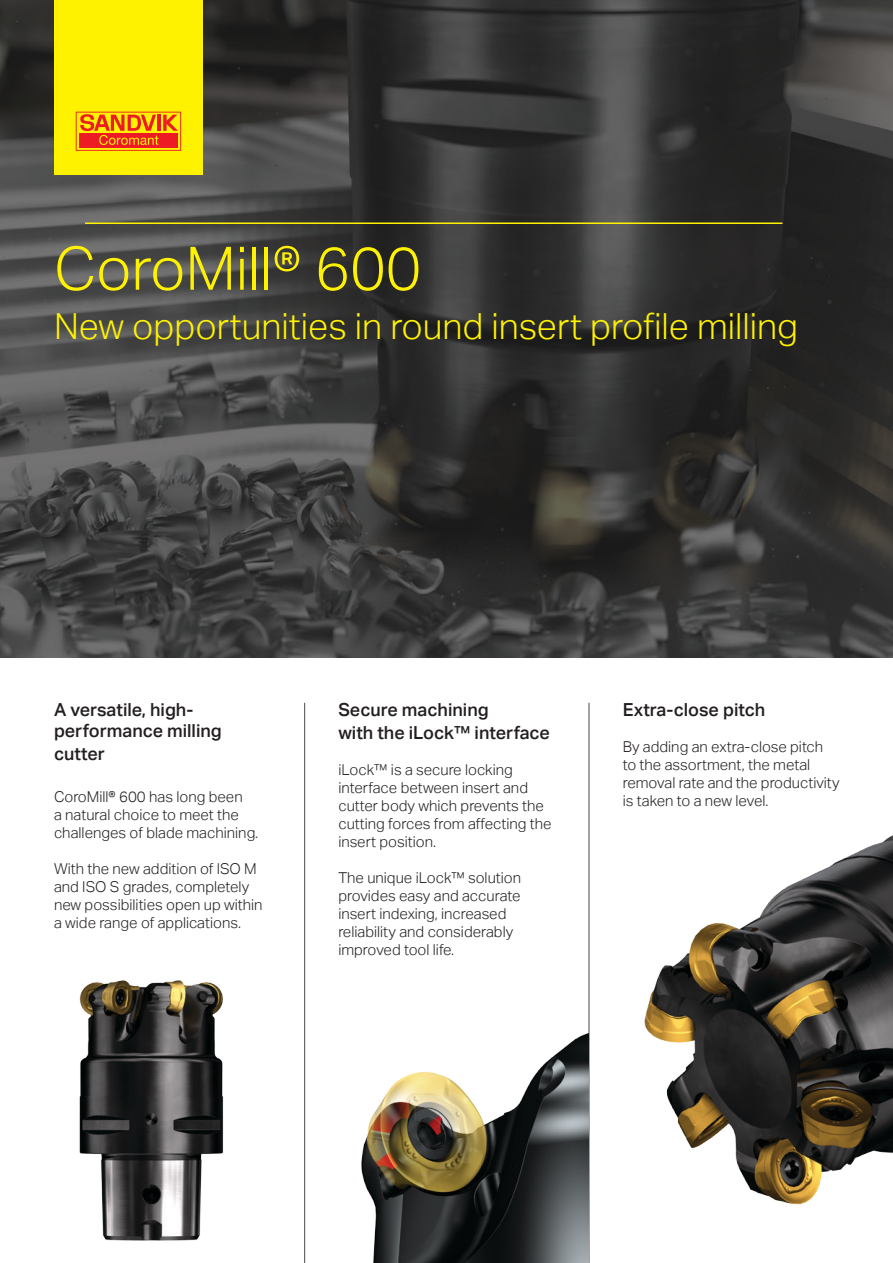
<style>
.page{position:relative;width:893px;height:1263px;background:#fff}
.page>*{position:absolute;margin:0;border:0;box-sizing:border-box;transform-origin:0 0}
.t1{font:300 60px "Aktiv Grotesk";color:#fff200}
.t2{font:300 36px "Aktiv Grotesk";color:#fff200}
.t3{font:500 18px/22.2px "Aktiv Grotesk";color:#231f20}
.t4{font:300 15px/18px "Aktiv Grotesk";color:#231f20}
</style>
<div class="page">
<img style="left:0;top:0;width:893px;height:657px">
<div style="left:54px;top:0;width:149px;height:174px;background:#fff200"></div>
<svg style="left:76px;top:112px;width:105px;height:39px"></svg>
<hr style="left:85px;top:222px;width:697px;height:2px;background:#fff200">
<img style="left:79px;top:980px;width:145px;height:261px">
<img style="left:644px;top:835px;width:249px;height:370px">
<hr style="left:304px;top:703px;width:1px;height:560px;background:#5b5c5e">
<hr style="left:588px;top:703px;width:2px;height:560px;background:#5b5c5e">
<img style="left:305px;top:1013px;width:283px;height:250px">
<h1 class="t1" style="left:54px;top:234px;width:369px">CoroMill® 600</h1>
<h2 class="t2" style="left:54px;top:305px;width:746px">New opportunities in round insert profile milling</h2>
<p class="t3" style="left:54px;top:698px;width:169px">A versatile, high&shy;performance milling cutter</p>
<p class="t4" style="left:54px;top:788px;width:206px">CoroMill® 600 has long been<br>a natural choice to meet the challenges of blade machining.</p>
<p class="t4" style="left:54px;top:860px;width:210px">With the new addition of ISO M and ISO S grades, completely new possibilities open up within a wide range of applications.</p>
<p class="t3" style="left:338px;top:698px;width:213px;line-height:23.4px">Secure machining<br>with the iLock™ interface</p>
<p class="t4" style="left:338px;top:761px;width:215px">iLock™ is a secure locking interface between insert and cutter body which prevents the cutting forces from affecting the insert position.</p>
<p class="t4" style="left:338px;top:869px;width:184px">The unique iLock™ solution provides easy and accurate insert indexing, increased reliability and considerably improved tool life.</p>
<p class="t3" style="left:623px;top:698px;width:144px">Extra-close pitch</p>
<p class="t4" style="left:623px;top:737px;width:218px">By adding an extra-close pitch to the assortment, the metal removal rate and the productivity is taken to a new level.</p>
</div>
